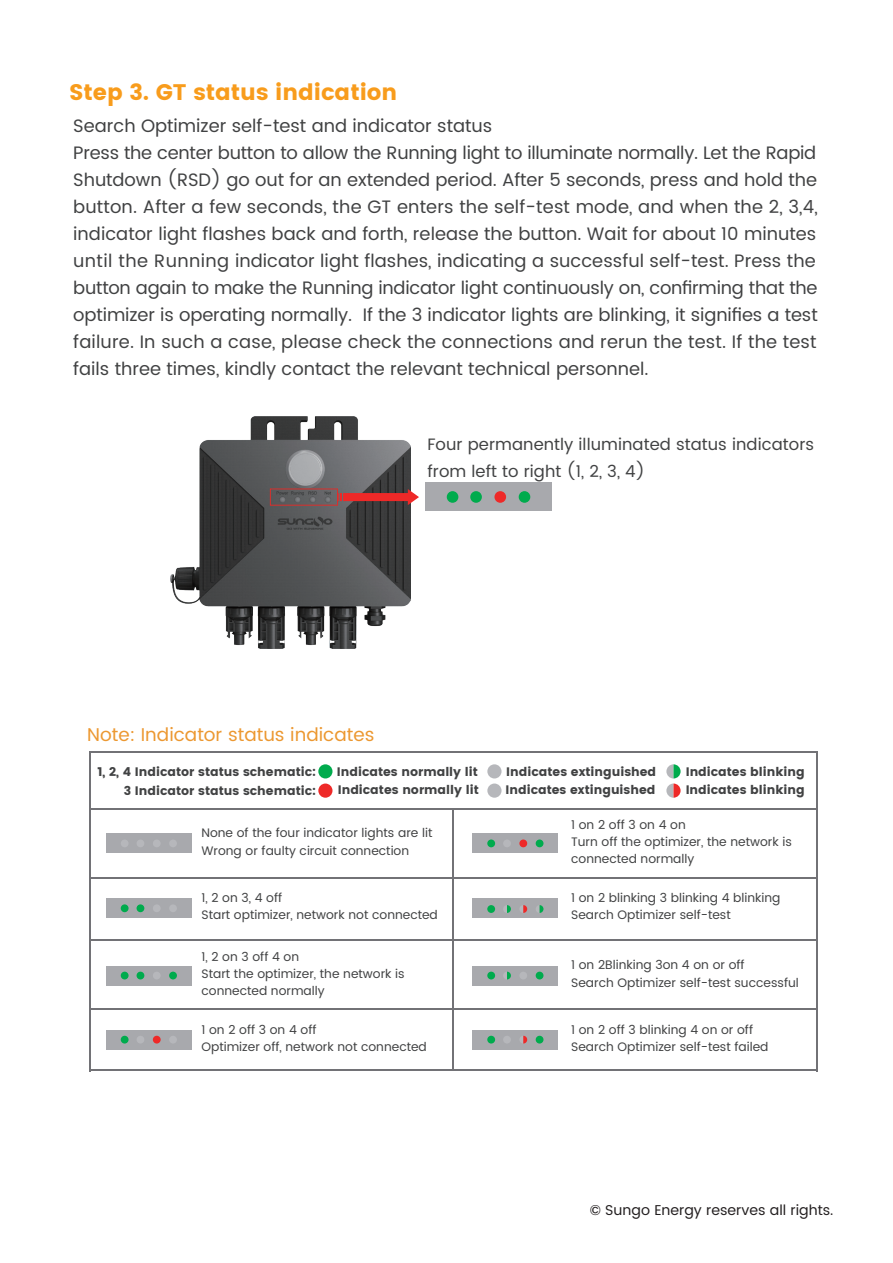
<style>
.page{position:relative;width:893px;height:1263px;background:#fff}
.page>*{position:absolute;margin:0;border:0;box-sizing:border-box;transform-origin:0 0}
.t1{font:22.5px "Poppins";color:#f89c1c}
.t2{font:18.45px "Poppins";color:#ec9831}
.t3{font:18px/27px "Poppins";color:#414243}
.t4{font:16.5px/27px "Poppins";letter-spacing:.005em;color:#414243}
.t5{font:14.25px "Poppins";color:#231f20}
.t6{font:12.3px/17.2px "Poppins";color:#414243}
.t7{font:12.3px/19.5px "Poppins";color:#414243;text-align:right}
</style>
<div class="page">
<img style="left:170px;top:416px;width:241px;height:233px">
<div style="left:425px;top:483px;width:127px;height:28px;background:#a8a9ad"></div>
<div style="left:447px;top:491px;width:11px;height:12px;background:#00ab4d;border-radius:50%"></div>
<div style="left:470px;top:491px;width:12px;height:12px;background:#00ab4d;border-radius:50%"></div>
<div style="left:494px;top:491px;width:12px;height:12px;background:#ee2928;border-radius:50%"></div>
<div style="left:519px;top:491px;width:11px;height:12px;background:#00ab4d;border-radius:50%"></div>
<svg style="left:338px;top:489px;width:81px;height:16px"></svg>
<div style="left:106px;top:834px;width:86px;height:19px;background:#a8a9ad"></div>
<div style="left:121px;top:839px;width:8px;height:8px;background:#b6b7bb;border-radius:50%"></div>
<div style="left:137px;top:839px;width:7px;height:8px;background:#b6b7bb;border-radius:50%"></div>
<div style="left:153px;top:839px;width:8px;height:8px;background:#b6b7bb;border-radius:50%"></div>
<div style="left:169px;top:839px;width:8px;height:8px;background:#b6b7bb;border-radius:50%"></div>
<div style="left:106px;top:899px;width:86px;height:19px;background:#a8a9ad"></div>
<div style="left:121px;top:904px;width:8px;height:8px;background:#00ab4d;border-radius:50%"></div>
<div style="left:137px;top:904px;width:7px;height:8px;background:#00ab4d;border-radius:50%"></div>
<div style="left:153px;top:904px;width:8px;height:8px;background:#b6b7bb;border-radius:50%"></div>
<div style="left:169px;top:904px;width:8px;height:8px;background:#b6b7bb;border-radius:50%"></div>
<div style="left:106px;top:966px;width:86px;height:19px;background:#a8a9ad"></div>
<div style="left:121px;top:972px;width:8px;height:7px;background:#00ab4d;border-radius:50%"></div>
<div style="left:137px;top:972px;width:7px;height:7px;background:#00ab4d;border-radius:50%"></div>
<div style="left:153px;top:972px;width:8px;height:7px;background:#b6b7bb;border-radius:50%"></div>
<div style="left:169px;top:972px;width:8px;height:7px;background:#00ab4d;border-radius:50%"></div>
<div style="left:106px;top:1030px;width:86px;height:19px;background:#a8a9ad"></div>
<div style="left:121px;top:1036px;width:8px;height:7px;background:#00ab4d;border-radius:50%"></div>
<div style="left:137px;top:1036px;width:7px;height:7px;background:#b6b7bb;border-radius:50%"></div>
<div style="left:153px;top:1036px;width:8px;height:7px;background:#ee2928;border-radius:50%"></div>
<div style="left:169px;top:1036px;width:8px;height:7px;background:#b6b7bb;border-radius:50%"></div>
<div style="left:473px;top:834px;width:85px;height:19px;background:#a8a9ad"></div>
<div style="left:487px;top:839px;width:8px;height:8px;background:#00ab4d;border-radius:50%"></div>
<div style="left:503px;top:839px;width:8px;height:8px;background:#b6b7bb;border-radius:50%"></div>
<div style="left:519px;top:839px;width:8px;height:8px;background:#ee2928;border-radius:50%"></div>
<div style="left:536px;top:839px;width:7px;height:8px;background:#00ab4d;border-radius:50%"></div>
<div style="left:318px;top:764px;width:14px;height:14px;background:#00ab4d;border-radius:50%"></div>
<div style="left:487px;top:764px;width:14px;height:14px;background:#b6b7bb;border-radius:50%"></div>
<div style="left:318px;top:783px;width:14px;height:15px;background:#ee2928;border-radius:50%"></div>
<div style="left:487px;top:783px;width:14px;height:15px;background:#b6b7bb;border-radius:50%"></div>
<svg style="left:666px;top:764px;width:15px;height:34px"></svg>
<div style="left:473px;top:966px;width:85px;height:19px;background:#a8a9ad"></div>
<div style="left:487px;top:972px;width:8px;height:7px;background:#00ab4d;border-radius:50%"></div>
<div style="left:519px;top:972px;width:8px;height:7px;background:#b6b7bb;border-radius:50%"></div>
<div style="left:536px;top:972px;width:7px;height:7px;background:#00ab4d;border-radius:50%"></div>
<svg style="left:503px;top:972px;width:8px;height:7px"></svg>
<div style="left:473px;top:1030px;width:85px;height:19px;background:#a8a9ad"></div>
<div style="left:487px;top:1036px;width:8px;height:7px;background:#00ab4d;border-radius:50%"></div>
<div style="left:503px;top:1036px;width:8px;height:7px;background:#b6b7bb;border-radius:50%"></div>
<div style="left:536px;top:1036px;width:7px;height:7px;background:#00ab4d;border-radius:50%"></div>
<svg style="left:520px;top:1036px;width:7px;height:7px"></svg>
<div style="left:473px;top:899px;width:85px;height:19px;background:#a8a9ad"></div>
<div style="left:487px;top:905px;width:8px;height:8px;background:#00ab4d;border-radius:50%"></div>
<svg style="left:520px;top:905px;width:7px;height:8px"></svg>
<svg style="left:503px;top:905px;width:8px;height:8px"></svg>
<svg style="left:536px;top:905px;width:7px;height:8px"></svg>
<hr style="left:452px;top:810px;width:2px;height:259px;background:#727276">
<hr style="left:816px;top:751px;width:1px;height:320px;background:#727276">
<hr style="left:89px;top:751px;width:728px;height:1px;background:#727276">
<hr style="left:89px;top:808px;width:728px;height:2px;background:#727276">
<hr style="left:89px;top:877px;width:728px;height:1px;background:#727276">
<hr style="left:89px;top:939px;width:728px;height:2px;background:#727276">
<hr style="left:89px;top:1008px;width:728px;height:1px;background:#727276">
<hr style="left:89px;top:1070px;width:728px;height:1px;background:#727276">
<hr style="left:89px;top:751px;width:2px;height:320px;background:#727276">
<p class="t1" style="left:69px;top:79px;width:330px">Step 3. GT status indication</p>
<p class="t3" style="left:73px;top:112px;width:746px">Search Optimizer self-test and indicator status<br>Press the center button to allow the Running light to illuminate normally. Let the Rapid Shutdown (RSD) go out for an extended period. After 5 seconds, press and hold the button. After a few seconds, the GT enters the self-test mode, and when the 2, 3,4, indicator light flashes back and forth, release the button. Wait for about 10 minutes until the Running indicator light flashes, indicating a successful self-test. Press the button again to make the Running indicator light continuously on, confirming that the optimizer is operating normally. If the 3 indicator lights are blinking, it signifies a test failure. In such a case, please check the connections and rerun the test. If the test fails three times, kindly contact the relevant technical personnel.</p>
<p class="t4" style="left:427px;top:431px;width:388px">Four permanently illuminated status indicators from left to right (1, 2, 3, 4)</p>
<p class="t2" style="left:87px;top:721px;width:289px">Note: Indicator status indicates</p>
<p class="t7" style="left:97px;top:761px;width:220px">1, 2, 4 Indicator status schematic:<br>3 Indicator status schematic:</p>
<p class="t7" style="left:337px;top:761px;width:143px">Indicates normally lit</p>
<p class="t7" style="left:506px;top:761px;width:151px">Indicates extinguished</p>
<p class="t7" style="left:686px;top:761px;width:120px">Indicates blinking</p>
<p class="t7" style="left:338px;top:780px;width:143px">Indicates normally lit</p>
<p class="t7" style="left:506px;top:780px;width:151px">Indicates extinguished</p>
<p class="t7" style="left:686px;top:780px;width:120px">Indicates blinking</p>
<p class="t6" style="left:201px;top:825px;width:232px">None of the four indicator lights are lit<br>Wrong or faulty circuit connection</p>
<p class="t6" style="left:201px;top:890px;width:238px">1, 2 on 3, 4 off<br>Start optimizer, network not connected</p>
<p class="t6" style="left:201px;top:948px;width:205px">1, 2 on 3 off 4 on<br>Start the optimizer, the network is connected normally</p>
<p class="t6" style="left:201px;top:1021px;width:227px">1 on 2 off 3 on 4 off<br>Optimizer off, network not connected</p>
<p class="t6" style="left:571px;top:816px;width:222px">1 on 2 off 3 on 4 on<br>Turn off the optimizer, the network is connected normally</p>
<p class="t6" style="left:571px;top:890px;width:211px">1 on 2 blinking 3 blinking 4 blinking<br>Search Optimizer self-test</p>
<p class="t6" style="left:571px;top:957px;width:229px">1 on 2Blinking 3on 4 on or off<br>Search Optimizer self-test successful</p>
<p class="t6" style="left:571px;top:1021px;width:199px">1 on 2 off 3 blinking 4 on or off<br>Search Optimizer self-test failed</p>
<p class="t5" style="left:590px;top:1200px;width:245px">© Sungo Energy reserves all rights.</p>
</div>
